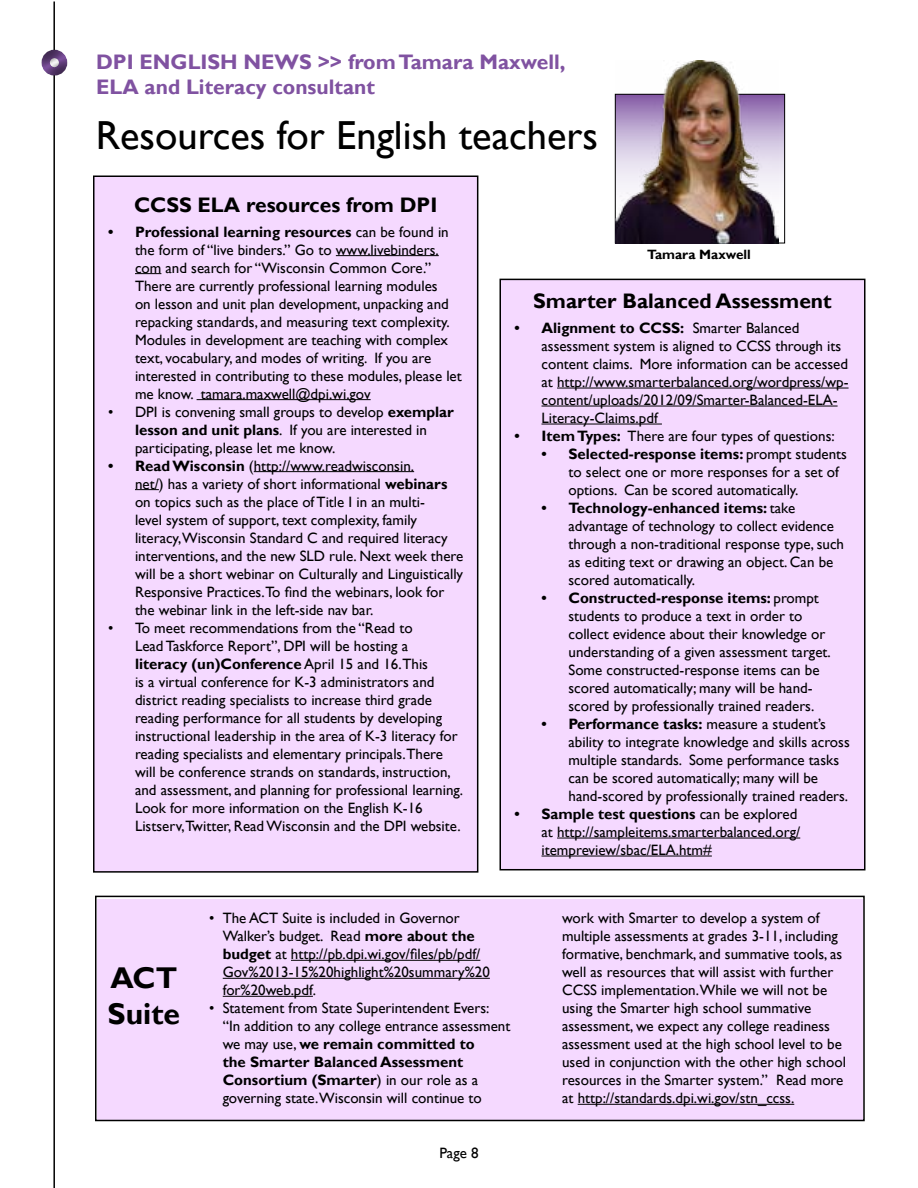
<style>
.page{position:relative;width:918px;height:1188px;background:#fff}
.page>*{position:absolute;margin:0;border:0;box-sizing:border-box;transform-origin:0 0}
.t1{font:40.5px "Gill Sans";color:#000}
.t2{font:700 30px/36px "Gill Sans";color:#000}
.t3{font:700 21px/25.2px "Gill Sans";color:#8052a1}
.t4{font:700 21px "Gill Sans";color:#000}
.t5{font:15px/18px "Gill Sans";color:#000}
.t6{font:700 13.5px "Gill Sans";color:#000}
.s1{font-weight:700}
</style>
<div class="page">
<hr style="left:53px;top:2px;width:2px;height:1186px;background:#000">
<div style="left:29px;top:48px;width:52px;height:28px;background:#000;opacity:.5"></div>
<svg style="left:779px;top:96px;width:4px;height:92px"></svg>
<img style="left:615px;top:60px;width:164px;height:183px">
<div style="left:94px;top:176px;width:384px;height:696px;background:#f5d9ff"></div>
<hr style="left:336px;top:255px;width:103px;height:1px;background:#000">
<svg style="left:135px;top:273px;width:26px;height:1px"></svg>
<hr style="left:197px;top:399px;width:174px;height:1px;background:#000">
<hr style="left:254px;top:471px;width:160px;height:1px;background:#000">
<svg style="left:135px;top:489px;width:24px;height:1px"></svg>
<div style="left:93px;top:176px;width:385px;height:697px;border:2px solid #000"></div>
<div style="left:500px;top:279px;width:365px;height:591px;background:#f5d9ff"></div>
<hr style="left:557px;top:388px;width:292px;height:1px;background:#000">
<hr style="left:542px;top:406px;width:296px;height:1px;background:#000">
<hr style="left:542px;top:424px;width:120px;height:1px;background:#000">
<hr style="left:557px;top:838px;width:243px;height:1px;background:#000">
<hr style="left:542px;top:856px;width:170px;height:1px;background:#000">
<div style="left:500px;top:279px;width:366px;height:591px;border:2px solid #000"></div>
<div style="left:176px;top:899px;width:687px;height:221px;background:#f5d9ff"></div>
<hr style="left:291px;top:960px;width:189px;height:1px;background:#000">
<hr style="left:223px;top:978px;width:267px;height:1px;background:#000">
<hr style="left:223px;top:996px;width:90px;height:1px;background:#000">
<hr style="left:578px;top:1104px;width:216px;height:1px;background:#000">
<div style="left:97px;top:899px;width:93px;height:221px;background:#f5d9ff"></div>
<div style="left:95px;top:896px;width:770px;height:225px;border:2px solid #000"></div>
<h3 class="t3" style="left:96px;top:50px;width:471px;text-indent:222px">&gt;&gt; from Tamara Maxwell,<br>ELA and Literacy consultant</h3>
<h1 class="t1" style="left:96px;top:112px;width:504px">Resources for English teachers</h1>
<h3 class="t3" style="left:96px;top:50px;width:72px">DPI English</h3>
<h3 class="t3" style="left:244px;top:50px;width:35px">News</h3>
<h3 class="t4" style="left:134px;top:192px;width:305px">CCSS ELA resources from DPI</h3>
<p class="t5" style="left:135px;top:223px;width:328px;text-indent:-27px"><span class="s1">• Professional learning resources</span> can be found in the form of “live binders.” Go to www.livebinders. com and search for “Wisconsin Common Core.” There are currently professional learning modules<br>on lesson and unit plan development, unpacking and repacking standards, and measuring text complexity.<br>Modules in development are teaching with complex text, vocabulary, and modes of writing. If you are interested in contributing to these modules, please let me know. tamara.maxwell@dpi.wi.gov</p>
<p class="t5" style="left:135px;top:403px;width:320px;text-indent:-27px">• DPI is convening small groups to develop <span class="s1">exemplar lesson and unit plans</span>. If you are interested in participating, please let me know.</p>
<p class="t5" style="left:135px;top:457px;width:330px;text-indent:-27px"><span class="s1">• Read Wisconsin</span> (http://www.readwisconsin.<br>net/) has a variety of short informational <span class="s1">webinars </span>on topics such as the place of Title I in an multi-<br>level system of support, text complexity, family literacy,Wisconsin Standard C and required literacy interventions, and the new SLD rule. Next week there will be a short webinar on Culturally and Linguistically Responsive Practices.To find the webinars, look for the webinar link in the left-side nav bar.</p>
<p class="t5" style="left:135px;top:619px;width:330px;text-indent:-27px">• To meet recommendations from the “Read to<br>Lead Taskforce Report”, DPI will be hosting a <span class="s1">literacy (un)Conference</span> April 15 and 16.This<br>is a virtual conference for K-3 administrators and district reading specialists to increase third grade reading performance for all students by developing instructional leadership in the area of K-3 literacy for reading specialists and elementary principals.There will be conference strands on standards, instruction, and assessment, and planning for professional learning.<br>Look for more information on the English K-16<br>Listserv,Twitter, Read Wisconsin and the DPI website.</p>
<p class="t6" style="left:647px;top:246px;width:105px">Tamara Maxwell</p>
<h3 class="t4" style="left:533px;top:288px;width:300px">Smarter Balanced Assessment</h3>
<p class="t5" style="left:542px;top:319px;width:309px;text-indent:-27px"><span class="s1">• Alignment to CCSS:</span> Smarter Balanced assessment system is aligned to CCSS through its content claims. More information can be accessed at http://www.smarterbalanced.org/wordpress/wp&shy;content/uploads/2012/09/Smarter-Balanced-ELA-Literacy-Claims.pdf</p>
<p class="t5" style="left:514px;top:427px;width:322px"><span class="s1">• Item Types:</span> There are four types of questions:</p>
<p class="t5" style="left:568px;top:445px;width:280px;text-indent:-27px"><span class="s1">• Selected-response items:</span> prompt students to select one or more responses for a set of options. Can be scored automatically.</p>
<p class="t5" style="left:568px;top:499px;width:277px;text-indent:-27px"><span class="s1">• Technology-enhanced items:</span> take advantage of technology to collect evidence through a non-traditional response type, such as editing text or drawing an object. Can be scored automatically.</p>
<p class="t5" style="left:568px;top:589px;width:264px;text-indent:-27px"><span class="s1">• Constructed-response items:</span> prompt students to produce a text in order to collect evidence about their knowledge or understanding of a given assessment target.<br>Some constructed-response items can be scored automatically; many will be hand&shy;scored by professionally trained readers.</p>
<p class="t5" style="left:568px;top:715px;width:283px;text-indent:-27px"><span class="s1">• Performance tasks:</span> measure a student’s ability to integrate knowledge and skills across multiple standards. Some performance tasks can be scored automatically; many will be hand-scored by professionally trained readers.</p>
<p class="t5" style="left:542px;top:805px;width:260px;text-indent:-27px"><span class="s1">• Sample test questions</span> can be explored at http://sampleitems.smarterbalanced.org/ itempreview/sbac/ELA.htm#</p>
<h2 class="t2" style="left:108px;top:960px;width:74px">ACT<br>Suite</h2>
<p class="t5" style="left:223px;top:909px;width:269px;text-indent:-13px">• The ACT Suite is included in Governor Walker’s budget. Read <span class="s1">more about the budget</span> at http://pb.dpi.wi.gov/files/pb/pdf/ Gov%2013-15%20highlight%20summary%20 for%20web.pdf.</p>
<p class="t5" style="left:223px;top:999px;width:289px;text-indent:-14px">• Statement from State Superintendent Evers: “In addition to any college entrance assessment we may use, <span class="s1">we remain committed to<br>the Smarter Balanced Assessment Consortium (Smarter</span>) in our role as a governing state.Wisconsin will continue to</p>
<p class="t5" style="left:439px;top:1144px;width:41px">Page 8</p>
<p class="t5" style="left:562px;top:909px;width:285px">work with Smarter to develop a system of multiple assessments at grades 3-11, including formative, benchmark, and summative tools, as well as resources that will assist with further CCSS implementation.While we will not be using the Smarter high school summative assessment, we expect any college readiness assessment used at the high school level to be used in conjunction with the other high school resources in the Smarter system.” Read more at http://standards.dpi.wi.gov/stn_ccss.</p>
</div>
